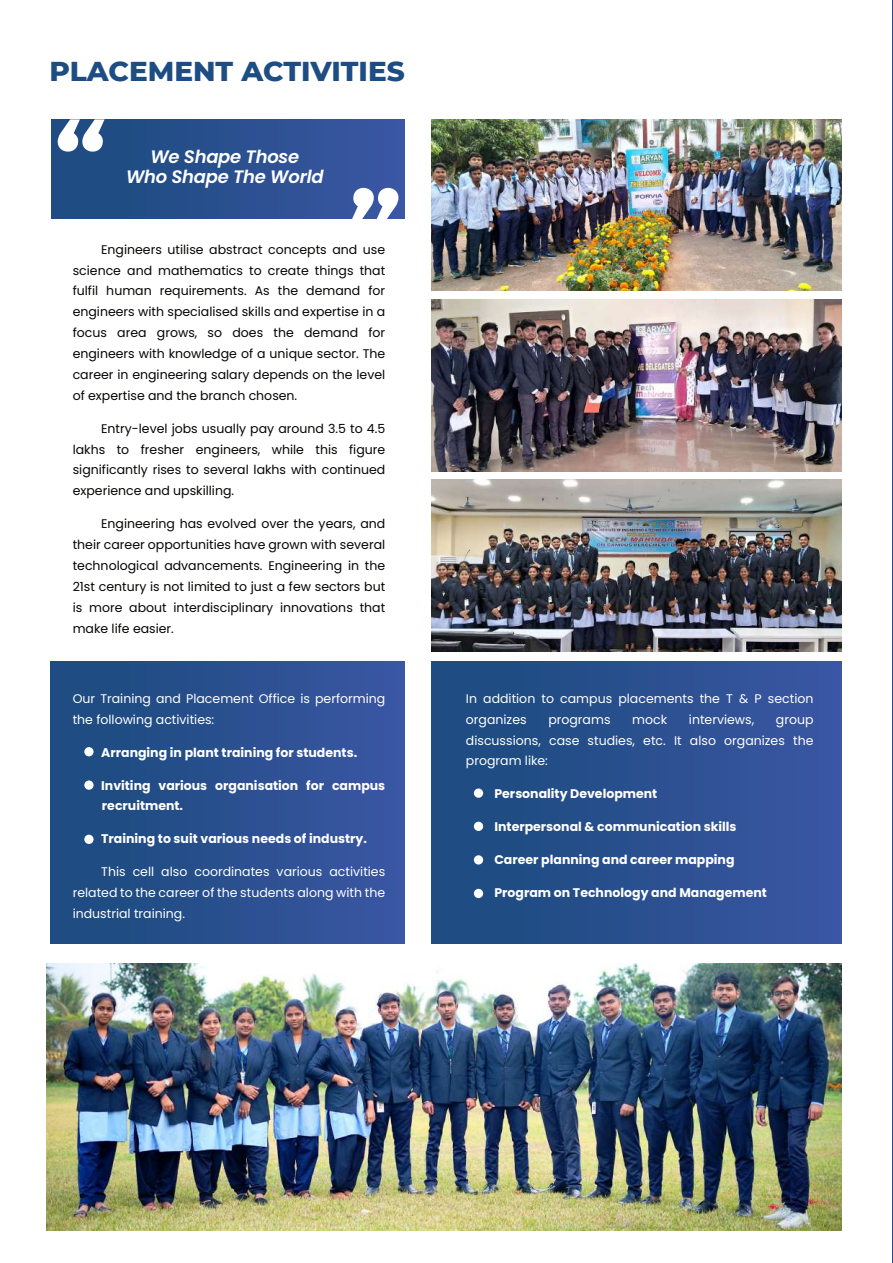
<style>
.page{position:relative;width:893px;height:1263px;background:#fff}
.page>*{position:absolute;margin:0;border:0;box-sizing:border-box;transform-origin:0 0}
.t1{font:800 27.9px "Montserrat";color:#1e4d83}
.t2{font:italic 600 18px/20.5px "Poppins";letter-spacing:-.015em;color:#fff;text-align:center}
.t3{font:12.45px/20.9px "Poppins";color:#050504;text-align:justify}
.t4{font:12.45px/20.9px "Poppins";color:#fff}
.t5{font:700 12.45px/20.9px "Poppins";color:#fff}
</style>
<div class="page">
<div style="left:51px;top:661px;width:354px;height:282px;background:linear-gradient(to right,#1a4a7d,#3a56a3)"></div>
<div style="left:431px;top:661px;width:410px;height:282px;background:linear-gradient(to right,#1a4a7d,#3a56a3)"></div>
<div style="left:51px;top:119px;width:354px;height:99px;background:linear-gradient(to right,#1a4a7d,#3a56a3)"></div>
<svg style="left:58px;top:119px;width:47px;height:33px"></svg>
<svg style="left:352px;top:188px;width:46px;height:31px"></svg>
<div style="left:84px;top:747px;width:10px;height:9px;background:#fff;border-radius:50%"></div>
<svg style="left:84px;top:780px;width:10px;height:10px"></svg>
<div style="left:474px;top:788px;width:9px;height:10px;background:#fff;border-radius:50%"></div>
<div style="left:474px;top:822px;width:9px;height:9px;background:#fff;border-radius:50%"></div>
<div style="left:474px;top:855px;width:9px;height:9px;background:#fff;border-radius:50%"></div>
<div style="left:474px;top:889px;width:9px;height:9px;background:#fff;border-radius:50%"></div>
<div style="left:84px;top:835px;width:10px;height:9px;background:#fff;border-radius:50%"></div>
<img style="left:431px;top:119px;width:410px;height:172px">
<img style="left:431px;top:300px;width:410px;height:171px">
<img style="left:431px;top:479px;width:410px;height:172px">
<img style="left:46px;top:963px;width:795px;height:268px">
<hr style="left:892px;top:0;width:1px;height:1263px;background:#1e4d83">
<h1 class="t1" style="left:49px;top:51px;width:357px">PLACEMENT ACTIVITIES</h1>
<h2 class="t2" style="left:126px;top:146px;width:199px">We Shape Those<br>Who Shape The World</h2>
<p class="t3" style="left:73px;top:239px;width:314px;text-indent:29px">Engineers utilise abstract concepts and use science and mathematics to create things that fulfil human requirements. As the demand for engineers with specialised skills and expertise in a focus area grows, so does the demand for engineers with knowledge of a unique sector. The career in engineering salary depends on the level of expertise and the branch chosen.</p>
<p class="t3" style="left:73px;top:418px;width:314px;text-indent:29px">Entry-level jobs usually pay around 3.5 to 4.5 lakhs to fresher engineers, while this figure significantly rises to several lakhs with continued experience and upskilling.</p>
<p class="t3" style="left:73px;top:513px;width:314px;text-indent:29px">Engineering has evolved over the years, and their career opportunities have grown with several technological advancements. Engineering in the 21st century is not limited to just a few sectors but is more about interdisciplinary innovations that make life easier.</p>
<p class="t4" style="left:73px;top:688px;width:314px">Our Training and Placement Office is performing the following activities:</p>
<p class="t5" style="left:101px;top:742px;width:257px">Arranging in plant training for students.</p>
<p class="t5" style="left:101px;top:775px;width:286px">Inviting various organisation for campus recruitment.</p>
<p class="t5" style="left:101px;top:828px;width:267px">Training to suit various needs of industry.</p>
<p class="t4" style="left:73px;top:861px;width:314px;text-align:justify;text-indent:29px">This cell also coordinates various activities related to the career of the students along with the industrial training.</p>
<p class="t4" style="left:466px;top:688px;width:349px">In addition to campus placements the T &amp; P section organizes</p>
<p class="t4" style="left:548px;top:709px;width:64px">programs</p>
<p class="t4" style="left:632px;top:709px;width:36px">mock</p>
<p class="t4" style="left:689px;top:709px;width:67px">interviews,</p>
<p class="t4" style="left:466px;top:709px;width:349px;text-align:justify;text-indent:310px">group discussions, case studies, etc. It also organizes the program like:</p>
<p class="t5" style="left:494px;top:784px;width:164px">Personality Development</p>
<p class="t5" style="left:494px;top:816px;width:244px">Interpersonal &amp; communication skills</p>
<p class="t5" style="left:494px;top:849px;width:242px">Career planning and career mapping</p>
<p class="t5" style="left:494px;top:882px;width:274px">Program on Technology and Management</p>
</div>
